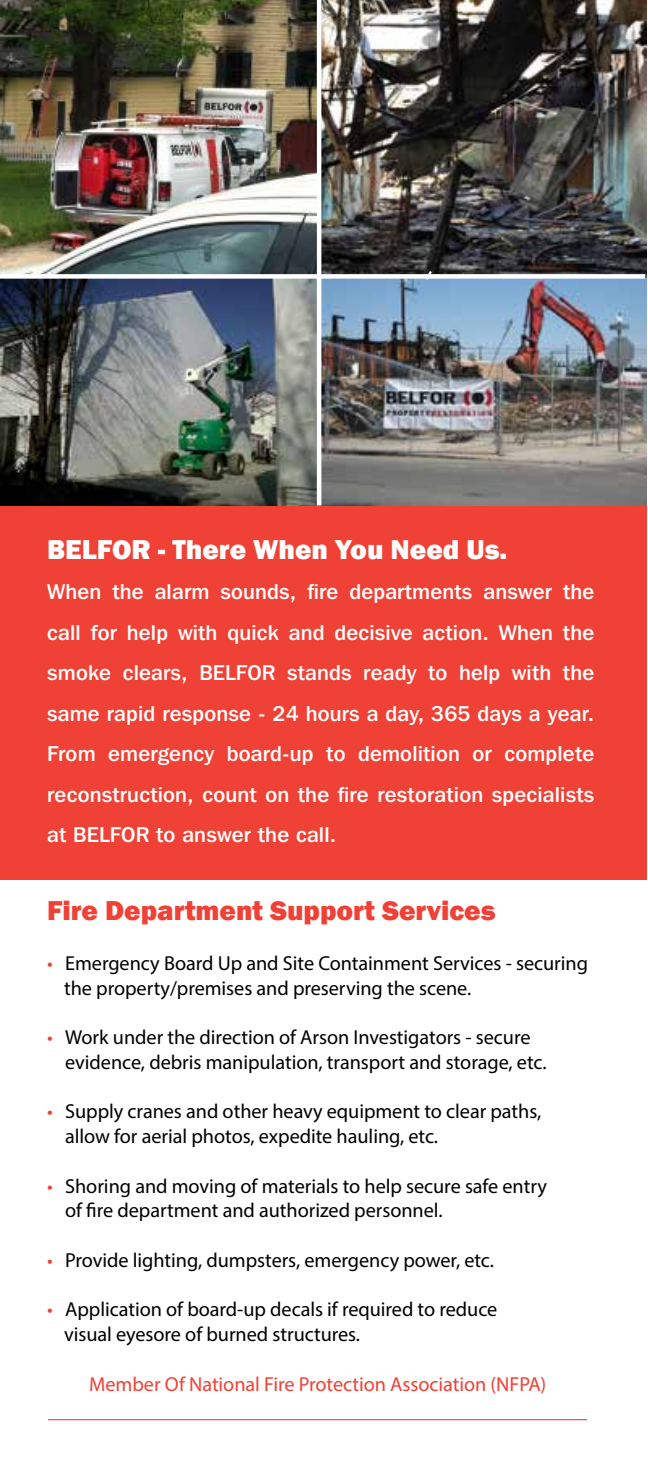
<style>
.page{position:relative;width:648px;height:1458px;background:#fff}
.page>*{position:absolute;margin:0;border:0;box-sizing:border-box;transform-origin:0 0}
.t1{font:800 28.12px "Franklin Gothic";color:#ef4135}
.t2{font:800 28.12px "Franklin Gothic";color:#fff}
.t3{font:500 21.38px/40.5px "Franklin Gothic IT Cby BT";letter-spacing:.01em;color:#fff;text-align:justify}
.t4{font:20.25px/24.8px "Myriad Pro";letter-spacing:-.005em;color:#000}
.t5{font:20.25px "Myriad Pro";letter-spacing:-.005em;color:#ef4135}
.s1{color:#ef4135}
</style>
<div class="page">
<div style="left:0;top:0;width:647px;height:880px;background:#ef4135"></div>
<hr style="left:48px;top:1419px;width:539px;height:1px;background:#ef4135">
<img style="left:0;top:0;width:647px;height:505px">
<hr style="left:317px;top:0;width:4px;height:505px;background:#fff">
<div style="left:0;top:274px;width:645px;height:5px;background:#fff"></div>
<svg style="left:423px;top:268px;width:11px;height:14px"></svg>
<h1 class="t2" style="left:47px;top:531px;width:462px">BELFOR - There When You Need Us.</h1>
<p class="t3" style="left:47px;top:571px;width:549px">When the alarm sounds, fire departments answer the call for help with quick and decisive action. When the smoke clears, BELFOR stands ready to help with the same rapid response - 24 hours a day, 365 days a year.<br>From emergency board-up to demolition or complete reconstruction, count on the fire restoration specialists at BELFOR to answer the call.</p>
<h1 class="t1" style="left:47px;top:893px;width:450px">Fire Department Support Services</h1>
<p class="t4" style="left:64px;top:950px;width:526px;text-indent:-17px"><span class="s1">•</span> Emergency Board Up and Site Containment Services - securing the property/premises and preserving the scene.</p>
<p class="t4" style="left:65px;top:1025px;width:483px;text-indent:-18px"><span class="s1">•</span> Work under the direction of Arson Investigators - secure evidence, debris manipulation, transport and storage, etc.</p>
<p class="t4" style="left:65px;top:1099px;width:478px;text-indent:-18px"><span class="s1">•</span> Supply cranes and other heavy equipment to clear paths, allow for aerial photos, expedite hauling, etc.</p>
<p class="t4" style="left:65px;top:1173px;width:483px;text-indent:-18px"><span class="s1">•</span> Shoring and moving of materials to help secure safe entry of fire department and authorized personnel.</p>
<p class="t4" style="left:47px;top:1247px;width:448px"><span class="s1">•</span> Provide lighting, dumpsters, emergency power, etc.</p>
<p class="t4" style="left:64px;top:1297px;width:435px;text-indent:-17px"><span class="s1">•</span> Application of board-up decals if required to reduce visual eyesore of burned structures.</p>
<p class="t5" style="left:89px;top:1371px;width:459px">Member Of National Fire Protection Association (NFPA)</p>
</div>
